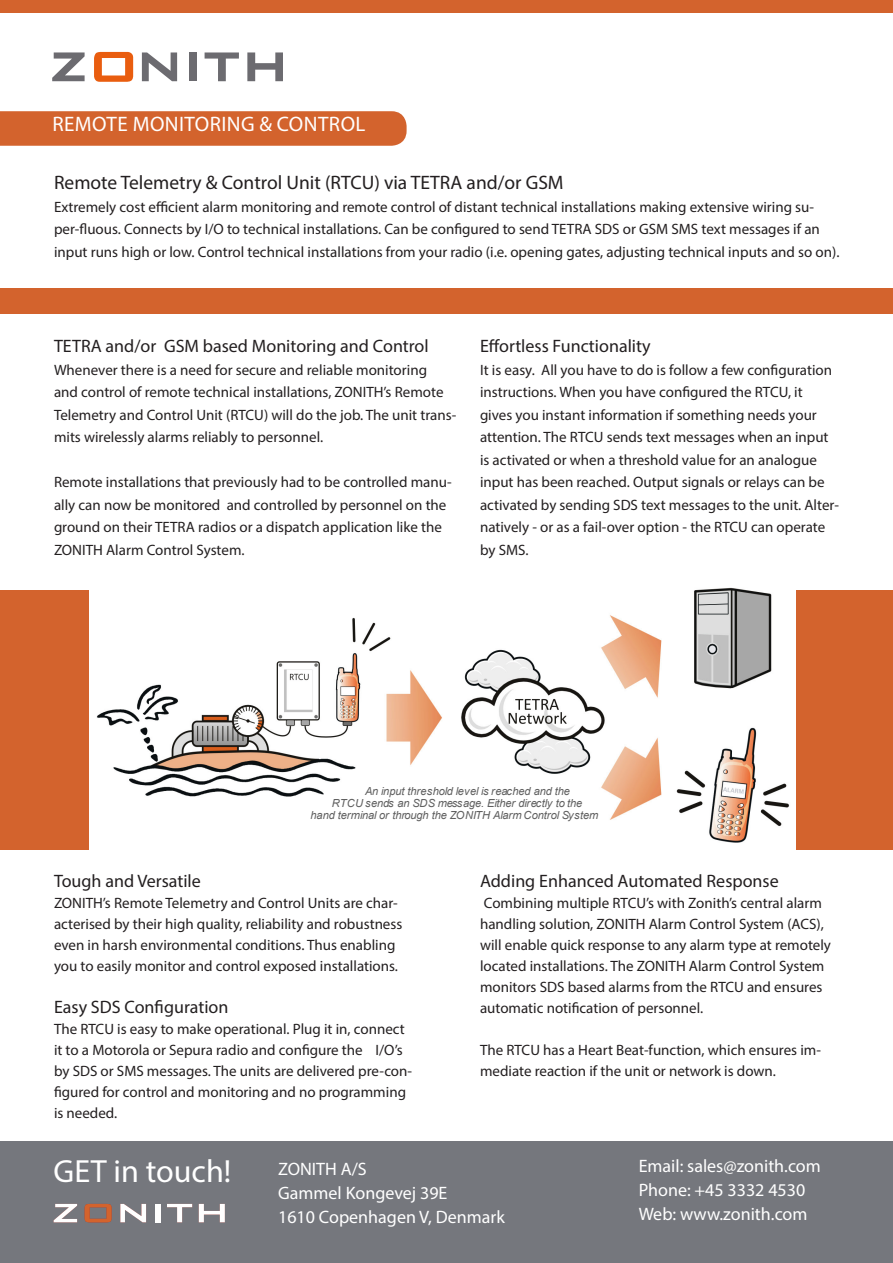
<style>
.page{position:relative;width:893px;height:1263px;background:#fff}
.page>*{position:absolute;margin:0;border:0;box-sizing:border-box;transform-origin:0 0}
.t1{font:32.1px "Myriad Pro";color:#fff}
.t2{font:21px "Myriad Pro";letter-spacing:.02em;color:#fff}
.t3{font:19.5px "Myriad Pro";color:#231f20}
.t4{font:18px "Myriad Pro";color:#231f20}
.t5{font:18px "Myriad Pro";color:#fff}
.t6{font:15px/22.5px "Myriad Pro";color:#231f20}
.t7{font:italic 11.1px "Arial";letter-spacing:-.01em;color:#5f5f5f}
</style>
<div class="page">
<div style="left:0;top:1141px;width:893px;height:122px;background:#75777d"></div>
<div style="left:0;top:0;width:893px;height:13px;background:#d3632d"></div>
<div style="left:189px;top:52px;width:7px;height:29px;background:#6c6b70"></div>
<svg style="left:205px;top:52px;width:34px;height:29px"></svg>
<svg style="left:247px;top:52px;width:36px;height:29px"></svg>
<svg style="left:94px;top:52px;width:39px;height:30px"></svg>
<svg style="left:52px;top:52px;width:33px;height:29px"></svg>
<svg style="left:142px;top:52px;width:35px;height:29px"></svg>
<div style="left:0;top:111px;width:407px;height:35px;background:#d3632d"></div>
<div style="left:0;top:590px;width:893px;height:260px;background:#d3632d"></div>
<svg style="left:54px;top:1204px;width:23px;height:18px"></svg>
<svg style="left:85px;top:1204px;width:27px;height:18px"></svg>
<svg style="left:120px;top:1204px;width:26px;height:18px"></svg>
<div style="left:155px;top:1204px;width:5px;height:18px;background:#fff"></div>
<svg style="left:167px;top:1204px;width:25px;height:18px"></svg>
<svg style="left:199px;top:1204px;width:26px;height:18px"></svg>
<div style="left:0;top:289px;width:893px;height:25px;background:#d3632d"></div>
<img style="left:90px;top:587px;width:705px;height:263px">
<p class="t2" style="left:52px;top:111px;width:314px">REMOTE MONITORING &amp; CONTROL</p>
<p class="t3" style="left:54px;top:171px;width:511px">Remote Telemetry &amp; Control Unit (RTCU) via TETRA and/or GSM</p>
<p class="t6" style="left:54px;top:195px;width:787px">Extremely cost efficient alarm monitoring and remote control of distant technical installations making extensive wiring su&shy;per-fluous. Connects by I/O to technical installations. Can be configured to send TETRA SDS or GSM SMS text messages if an input runs high or low. Control technical installations from your radio (i.e. opening gates, adjusting technical inputs and so on).</p>
<p class="t4" style="left:54px;top:335px;width:376px">TETRA and/or GSM based Monitoring and Control</p>
<p class="t6" style="left:54px;top:358px;width:404px">Whenever there is a need for secure and reliable monitoring<br>and control of remote technical installations, ZONITH’s Remote Telemetry and Control Unit (RTCU) will do the job. The unit trans&shy;mits wirelessly alarms reliably to personnel.</p>
<p class="t6" style="left:54px;top:471px;width:399px">Remote installations that previously had to be controlled manu&shy;ally can now be monitored and controlled by personnel on the ground on their TETRA radios or a dispatch application like the ZONITH Alarm Control System.</p>
<p class="t4" style="left:480px;top:335px;width:172px">Effortless Functionality</p>
<p class="t6" style="left:480px;top:358px;width:360px">It is easy. All you have to do is follow a few configuration instructions. When you have configured the RTCU, it<br>gives you instant information if something needs your attention. The RTCU sends text messages when an input is activated or when a threshold value for an analogue input has been reached. Output signals or relays can be activated by sending SDS text messages to the unit. Alter&shy;natively - or as a fail-over option - the RTCU can operate by SMS.</p>
<p class="t7" style="left:365px;top:784px;width:207px">An input threshold level is reached and the</p>
<p class="t7" style="left:332px;top:796px;width:252px">RTCU sends an SDS message. Either directly to the</p>
<p class="t7" style="left:311px;top:808px;width:289px">hand terminal or through the ZONITH Alarm Control System</p>
<p class="t4" style="left:54px;top:869px;width:148px">Tough and Versatile</p>
<p class="t6" style="left:54px;top:892px;width:350px;line-height:21px">ZONITH’s Remote Telemetry and Control Units are char&shy;acterised by their high quality, reliability and robustness even in harsh environmental conditions. Thus enabling you to easily monitor and control exposed installations.</p>
<p class="t4" style="left:54px;top:995px;width:176px">Easy SDS Configuration</p>
<p class="t6" style="left:54px;top:1018px;width:360px;line-height:21px">The RTCU is easy to make operational. Plug it in, connect it to a Motorola or Sepura radio and configure the I/O’s by SDS or SMS messages. The units are delivered pre-con&shy;figured for control and monitoring and no programming is needed.</p>
<p class="t4" style="left:480px;top:869px;width:300px">Adding Enhanced Automated Response</p>
<p class="t6" style="left:480px;top:892px;width:353px;line-height:21px">Combining multiple RTCU’s with Zonith’s central alarm handling solution, ZONITH Alarm Control System (ACS), will enable quick response to any alarm type at remotely located installations. The ZONITH Alarm Control System monitors SDS based alarms from the RTCU and ensures automatic notification of personnel.</p>
<p class="t6" style="left:480px;top:1039px;width:342px;line-height:21px">The RTCU has a Heart Beat-function, which ensures im&shy;mediate reaction if the unit or network is down.</p>
<p class="t1" style="left:54px;top:1151px;width:179px">GET in touch!</p>
<p class="t5" style="left:278px;top:1157px;width:90px">ZONITH A/S</p>
<p class="t5" style="left:278px;top:1181px;width:171px">Gammel Kongevej 39E</p>
<p class="t5" style="left:278px;top:1205px;width:228px">1610 Copenhagen V, Denmark</p>
<p class="t5" style="left:639px;top:1155px;width:184px">Email: sales@zonith.com</p>
<p class="t5" style="left:639px;top:1179px;width:168px">Phone: +45 3332 4530</p>
<p class="t5" style="left:639px;top:1203px;width:170px">Web: www.zonith.com</p>
</div>
